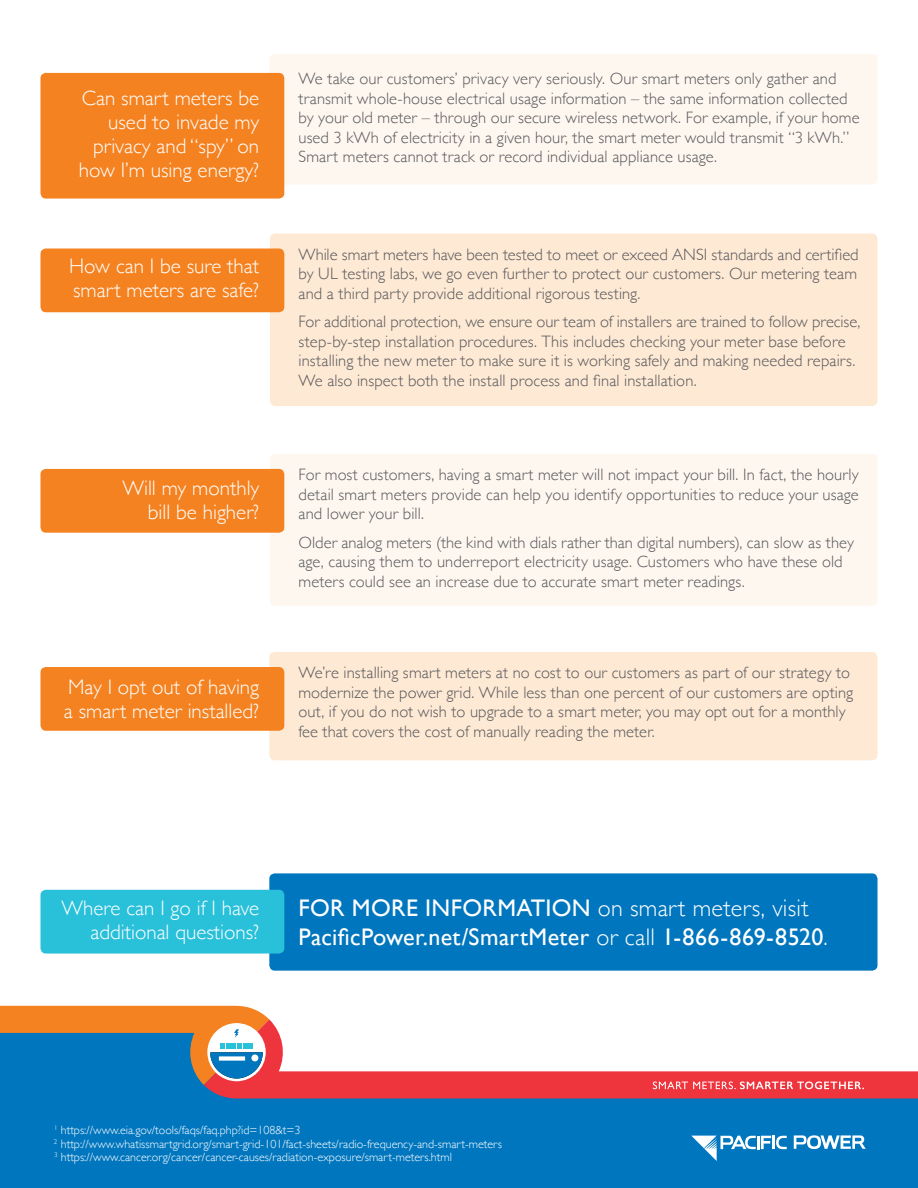
<style>
.page{position:relative;width:918px;height:1188px;background:#fff}
.page>*{position:absolute;margin:0;border:0;box-sizing:border-box;transform-origin:0 0}
.t1{font:24px/28.5px "Gill Sans";letter-spacing:.015em;color:#fff}
.t2{font:300 21px/24px "Gill Sans";color:#fff;text-align:right}
.t3{font:300 16.5px/19.5px "Gill Sans";letter-spacing:.005em;color:#57585a}
.t4{font:300 12px/13.5px "Gill Sans";color:#fff}
.s1{font-weight:300}
</style>
<div class="page">
<div style="left:270px;top:234px;width:608px;height:172px;background:#fee9d5;border-radius:5px"></div>
<div style="left:41px;top:249px;width:243px;height:63px;background:#f58220;border-radius:5px"></div>
<div style="left:269px;top:54px;width:609px;height:131px;background:#fef7f0;border-radius:5px"></div>
<div style="left:41px;top:73px;width:243px;height:126px;background:#f58220;border-radius:5px"></div>
<div style="left:0;top:1085px;width:918px;height:103px;background:#0076be"></div>
<svg style="left:204px;top:1019px;width:714px;height:80px"></svg>
<svg style="left:0;top:1006px;width:269px;height:79px;background:#748285"></svg>
<svg style="left:653px;top:1081px;width:211px;height:8px;background:#f3757b"></svg>
<svg style="left:794px;top:1135px;width:72px;height:14px"></svg>
<svg style="left:691px;top:1136px;width:96px;height:25px"></svg>
<div style="left:269px;top:652px;width:609px;height:108px;background:#fee9d5;border-radius:5px"></div>
<div style="left:269px;top:873px;width:609px;height:98px;background:#0076be;border-radius:5px"></div>
<div style="left:270px;top:454px;width:608px;height:152px;background:#fef7f0;border-radius:5px"></div>
<div style="left:41px;top:469px;width:243px;height:64px;background:#f58220;border-radius:5px"></div>
<div style="left:41px;top:667px;width:243px;height:64px;background:#f58220;border-radius:5px"></div>
<div style="left:41px;top:890px;width:243px;height:64px;background:#29c0da;border-radius:5px"></div>
<p class="t2" style="left:79px;top:85px;width:182px">Can smart meters be used to invade my privacy and “spy” on how I’m using energy?</p>
<p class="t2" style="left:69px;top:253px;width:192px;text-align:left">How can I be sure that smart meters are safe?</p>
<p class="t2" style="left:122px;top:476px;width:138px">Will my monthly bill be higher?</p>
<p class="t2" style="left:64px;top:674px;width:197px;text-align:left">May I opt out of having a smart meter installed?</p>
<p class="t3" style="left:298px;top:68px;width:563px">We take our customers’ privacy very seriously. Our smart meters only gather and transmit whole-house electrical usage information – the same information collected by your old meter – through our secure wireless network. For example, if your home used 3 kWh of electricity in a given hour, the smart meter would transmit “3 kWh.” Smart meters cannot track or record individual appliance usage.</p>
<p class="t3" style="left:298px;top:244px;width:562px;text-align:justify">While smart meters have been tested to meet or exceed ANSI standards and certified by UL testing labs, we go even further to protect our customers. Our metering team and a third party provide additional rigorous testing.</p>
<p class="t3" style="left:298px;top:311px;width:563px">For additional protection, we ensure our team of installers are trained to follow precise, step-by-step installation procedures. This includes checking your meter base before installing the new meter to make sure it is working safely and making needed repairs.<br>We also inspect both the install process and final installation.</p>
<p class="t3" style="left:298px;top:464px;width:562px;text-align:justify">For most customers, having a smart meter will not impact your bill. In fact, the hourly detail smart meters provide can help you identify opportunities to reduce your usage and lower your bill.</p>
<p class="t3" style="left:298px;top:532px;width:557px">Older analog meters (the kind with dials rather than digital numbers), can slow as they age, causing them to underreport electricity usage. Customers who have these old meters could see an increase due to accurate smart meter readings.</p>
<p class="t3" style="left:298px;top:663px;width:556px">We’re installing smart meters at no cost to our customers as part of our strategy to modernize the power grid. While less than one percent of our customers are opting out, if you do not wish to upgrade to a smart meter, you may opt out for a monthly fee that covers the cost of manually reading the meter.</p>
<p class="t2" style="left:62px;top:896px;width:199px">Where can I go if I have additional questions?</p>
<h1 class="t1" style="left:299px;top:894px;width:531px">FOR MORE INFORMATION <span class="s1">on smart meters, visit<br></span>PacificPower.net/SmartMeter <span class="s1">or call</span> 1-866-869-8520<span class="s1">.</span></h1>
<p class="t4" style="left:54px;top:1123px;width:450px"><sup>1</sup> https://www.eia.gov/tools/faqs/faq.php?id=108&amp;t=3<br><sup>2</sup> http://www.whatissmartgrid.org/smart-grid-101/fact-sheets/radio-frequency-and-smart-meters<br><sup>3</sup> https://www.cancer.org/cancer/cancer-causes/radiation-exposure/smart-meters.html</p>
</div>
